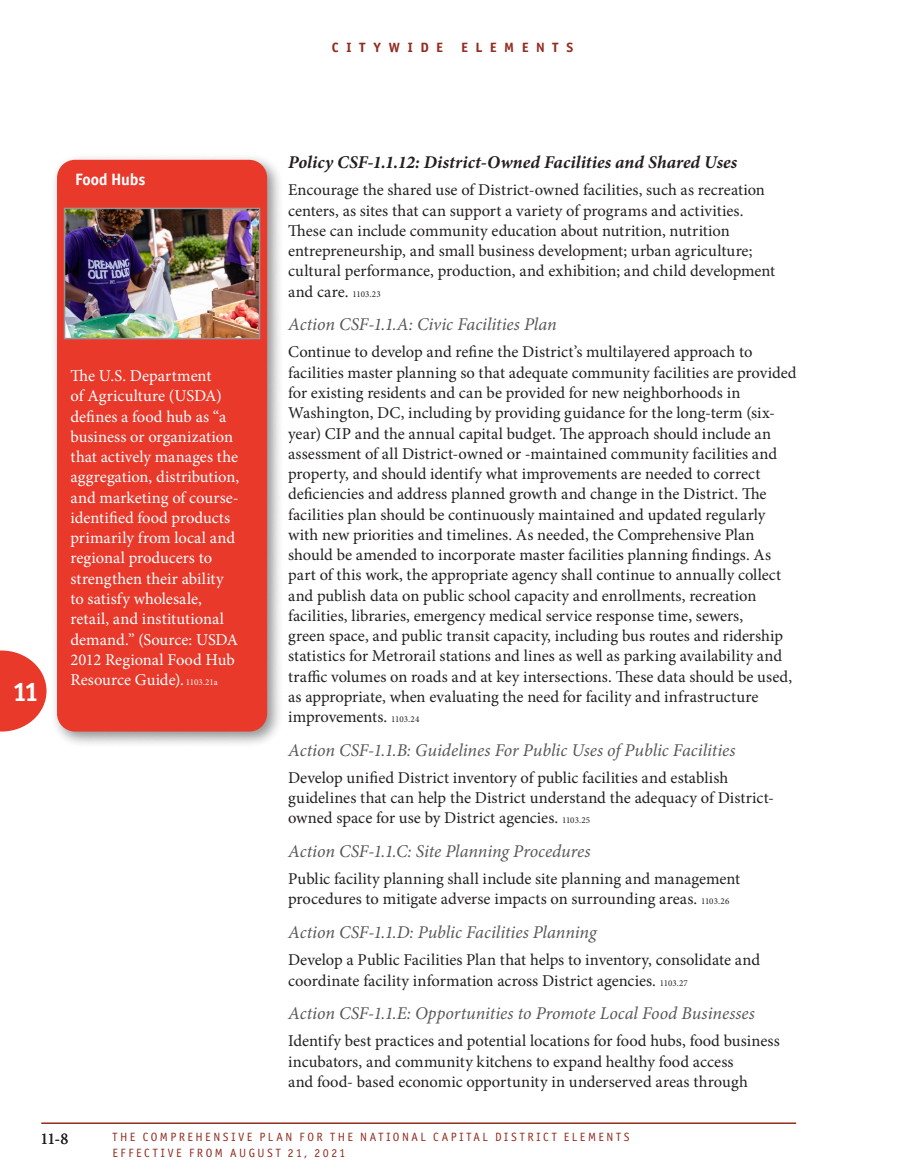
<style>
.page{position:relative;width:905px;height:1175px;background:#fff}
.page>*{position:absolute;margin:0;border:0;box-sizing:border-box;transform-origin:0 0}
.t1{font:700 27px "Officina Sans ITC Pro";color:#fff}
._5Action{font:italic 18px "Minion Pro";letter-spacing:-.005em;color:#57585a}
._4Policy{font:italic 700 18px "Minion Pro";letter-spacing:.005em;color:#231f20}
._7Text_After_Heading{font:16.5px/20.2px "Minion Pro";color:#231f20}
._7Text_After_Heading-2{font:16.5px/20.2px "Minion Pro";letter-spacing:-.01em;color:#fff}
._8Sidebar_Pull_Quote{font:700 16.5px "Officina Sans ITC Pro";color:#fff}
.t2{font:700 13.5px "Officina Sans ITC Pro";letter-spacing:.545em;color:#912c1f;scale:1.05 1}
.t3{font:12px/16.5px "Officina Sans ITC Pro";letter-spacing:.215em;color:#912c1f}
.s1{font-size:9px}
</style>
<div class="page">
<svg style="left:0;top:650px;width:46px;height:81px"></svg>
<hr style="left:41px;top:1122px;width:755px;height:2px;background:#912c1f">
<div style="left:50px;top:153px;width:235px;height:596px;background:#231f20;opacity:.5"></div>
<div style="left:57px;top:160px;width:210px;height:571px;background:#e8392b;border-radius:18px"></div>
<img style="left:67px;top:211px;width:190px;height:125px">
<div style="left:64px;top:208px;width:196px;height:131px;border:2px solid #939598"></div>
<p class="_8Sidebar_Pull_Quote" style="left:75px;top:169px;width:72px">Food Hubs</p>
<h1 class="t1" style="left:13px;top:675px;width:26px">11</h1>
<p class="_7Text_After_Heading-2" style="left:70px;top:366px;width:170px">The U.S. Department<br>of Agriculture (USDA) defines a food hub as “a business or organization that actively manages the aggregation, distribution, and marketing of course&shy;identified food products primarily from local and regional producers to strengthen their ability to satisfy wholesale, retail, and institutional demand.” (Source: USDA<br>2012 Regional Food Hub<br>Resource Guide). <span class="s1">1103.21a</span></p>
<p class="t2" style="left:332px;top:39px;width:108px">CITYWIDE</p>
<p class="t2" style="left:461px;top:39px;width:108px">ELEMENTS</p>
<p class="_4Policy" style="left:288px;top:150px;width:450px">Policy CSF-1.1.12: District-Owned Facilities and Shared Uses</p>
<p class="_7Text_After_Heading" style="left:288px;top:180px;width:488px">Encourage the shared use of District-owned facilities, such as recreation centers, as sites that can support a variety of programs and activities.<br>These can include community education about nutrition, nutrition entrepreneurship, and small business development; urban agriculture; cultural performance, production, and exhibition; and child development and care. <span class="s1">1103.23</span></p>
<p class="_5Action" style="left:288px;top:312px;width:270px">Action CSF-1.1.A: Civic Facilities Plan</p>
<p class="_7Text_After_Heading" style="left:288px;top:342px;width:510px">Continue to develop and refine the District’s multilayered approach to facilities master planning so that adequate community facilities are provided for existing residents and can be provided for new neighborhoods in Washington, DC, including by providing guidance for the long-term (six&shy;year) CIP and the annual capital budget. The approach should include an assessment of all District-owned or -maintained community facilities and property, and should identify what improvements are needed to correct deficiencies and address planned growth and change in the District. The facilities plan should be continuously maintained and updated regularly with new priorities and timelines. As needed, the Comprehensive Plan should be amended to incorporate master facilities planning findings. As part of this work, the appropriate agency shall continue to annually collect and publish data on public school capacity and enrollments, recreation facilities, libraries, emergency medical service response time, sewers,<br>green space, and public transit capacity, including bus routes and ridership statistics for Metrorail stations and lines as well as parking availability and traffic volumes on roads and at key intersections. These data should be used, as appropriate, when evaluating the need for facility and infrastructure improvements. <span class="s1">1103.24</span></p>
<p class="_5Action" style="left:288px;top:738px;width:449px">Action CSF-1.1.B: Guidelines For Public Uses of Public Facilities</p>
<p class="_7Text_After_Heading" style="left:288px;top:767px;width:487px">Develop unified District inventory of public facilities and establish guidelines that can help the District understand the adequacy of District&shy;owned space for use by District agencies. <span class="s1">1103.25</span></p>
<p class="_5Action" style="left:288px;top:839px;width:304px">Action CSF-1.1.C: Site Planning Procedures</p>
<p class="_7Text_After_Heading" style="left:288px;top:869px;width:453px">Public facility planning shall include site planning and management procedures to mitigate adverse impacts on surrounding areas. <span class="s1">1103.26</span></p>
<p class="_5Action" style="left:288px;top:920px;width:310px">Action CSF-1.1.D: Public Facilities Planning</p>
<p class="_7Text_After_Heading" style="left:288px;top:950px;width:473px">Develop a Public Facilities Plan that helps to inventory, consolidate and coordinate facility information across District agencies. <span class="s1">1103.27</span></p>
<p class="_5Action" style="left:288px;top:1001px;width:468px">Action CSF-1.1.E: Opportunities to Promote Local Food Businesses</p>
<p class="_7Text_After_Heading" style="left:288px;top:1031px;width:493px">Identify best practices and potential locations for food hubs, food business incubators, and community kitchens to expand healthy food access<br>and food- based economic opportunity in underserved areas through</p>
<p class="_7Text_After_Heading" style="left:40px;top:1128px;width:30px">11-8</p>
<p class="t3" style="left:112px;top:1128px;width:518px">THE COMPREHENSIVE PLAN FOR THE NATIONAL CAPITAL DISTRICT ELEMENTS<br>EFFECTIVE FROM AUGUST 21, 2021</p>
</div>
